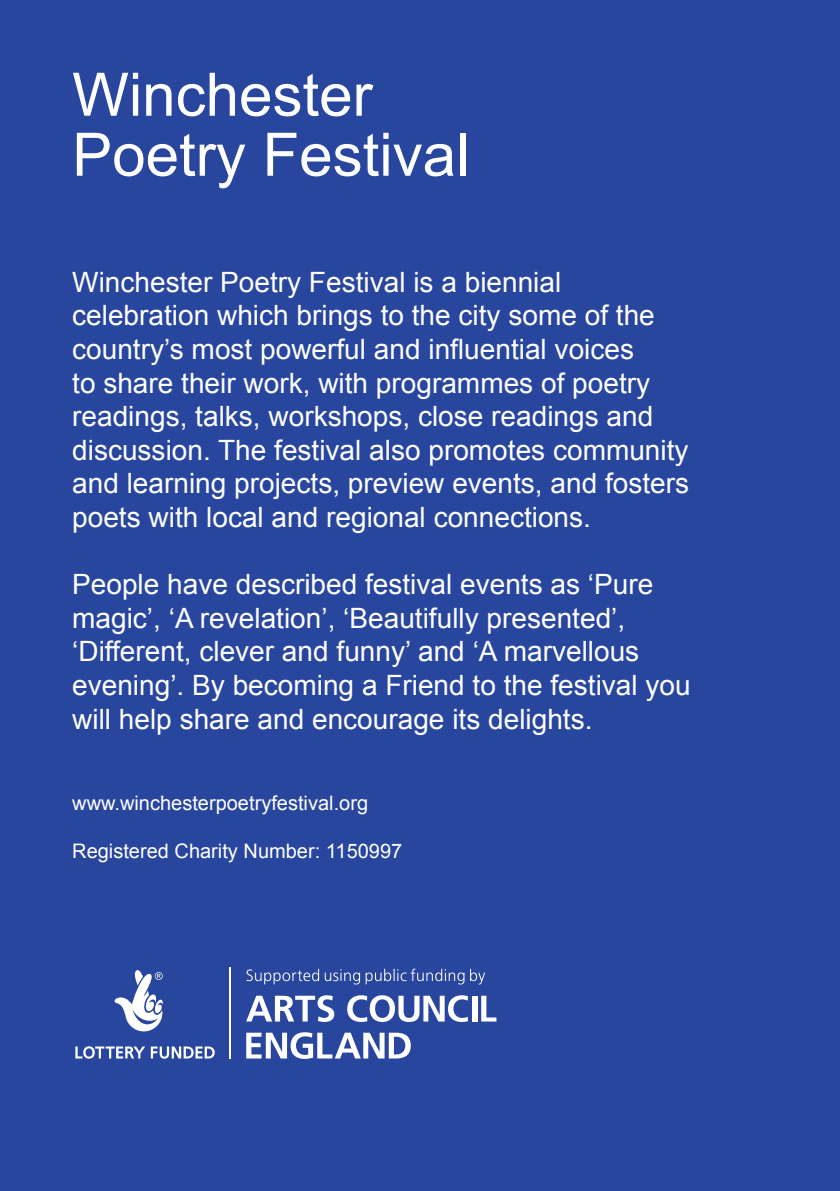
<style>
.page{position:relative;width:840px;height:1191px;background:#fff}
.page>*{position:absolute;margin:0;border:0;box-sizing:border-box;transform-origin:0 0}
.t1{font:60px "Arial";color:#fff}
.t2{font:28px/33.6px "Arial";color:#fff}
.t3{font:20px "Arial";color:#fff}
</style>
<div class="page">
<div style="left:0;top:0;width:839px;height:1191px;background:#28469d"></div>
<svg style="left:75px;top:1046px;width:70px;height:12px"></svg>
<svg style="left:151px;top:1046px;width:63px;height:12px"></svg>
<svg style="left:246px;top:995px;width:88px;height:27px"></svg>
<svg style="left:347px;top:995px;width:121px;height:27px"></svg>
<div style="left:471px;top:995px;width:6px;height:26px;background:#fff"></div>
<svg style="left:481px;top:995px;width:15px;height:26px"></svg>
<svg style="left:246px;top:1032px;width:164px;height:27px"></svg>
<svg style="left:246px;top:968px;width:239px;height:16px;background:#4a63ac"></svg>
<hr style="left:229px;top:967px;width:2px;height:91px;background:#fff">
<div style="left:69px;top:967px;width:147px;height:69px;background:#28469d"></div>
<svg style="left:114px;top:970px;width:49px;height:61px"></svg>
<p class="t1" style="left:72px;top:55px;width:302px">Winchester</p>
<p class="t1" style="left:72px;top:115px;width:398px">Poetry Festival</p>
<p class="t2" style="left:72px;top:265px;width:618px">Winchester Poetry Festival is a biennial celebration which brings to the city some of the country’s most powerful and influential voices<br>to share their work, with programmes of poetry readings, talks, workshops, close readings and discussion. The festival also promotes community and learning projects, preview events, and fosters poets with local and regional connections.</p>
<p class="t2" style="left:72px;top:568px;width:619px">People have described festival events as ‘Pure magic’, ‘A revelation’, ‘Beautifully presented’, ‘Different, clever and funny’ and ‘A marvellous evening’. By becoming a Friend to the festival you will help share and encourage its delights.</p>
<p class="t3" style="left:72px;top:790px;width:297px">www.winchesterpoetryfestival.org</p>
<p class="t3" style="left:72px;top:838px;width:331px">Registered Charity Number: 1150997</p>
</div>
